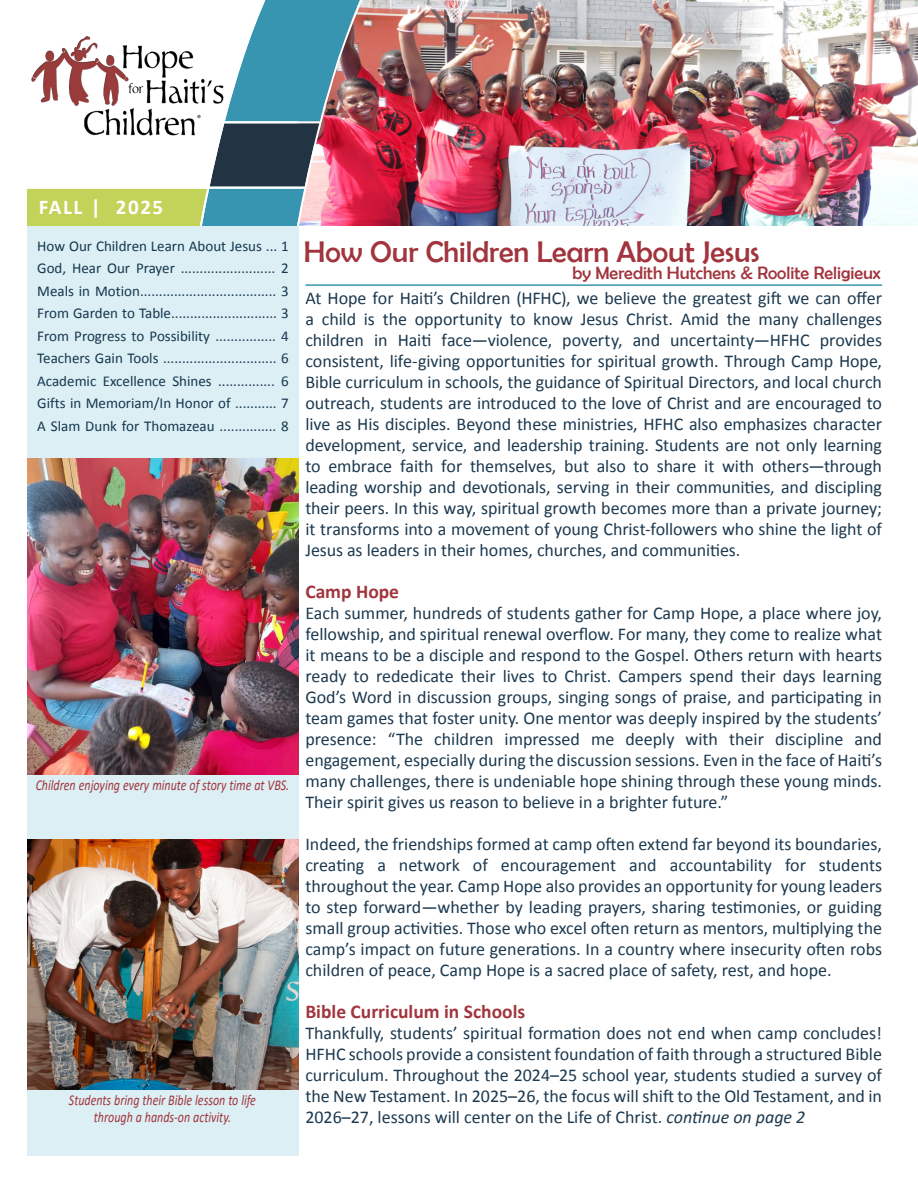
<style>
.page{position:relative;width:918px;height:1188px;background:#fff}
.page>*{position:absolute;margin:0;border:0;box-sizing:border-box;transform-origin:0 0}
.t1{font:30px "Berlin Sans FB";color:#a1343d}
.t2{font:700 21px "Calibri";letter-spacing:.075em;color:#fff}
.t3{font:700 19.5px "Calibri";color:#a1353d}
.t4{font:18px/21px "Calibri";color:#1c394f;text-align:justify}
.t5{font:18px "Berlin Sans FB";color:#a1343d}
.sidebar{font:15px/22.5px "Calibri";color:#16374e;text-align:justify}
.Text{font:15px "Calibri";color:#16374e}
.sidebar-2{font:italic 15px "Calibri";color:#a1343d;scale:.8 1}
.s1{font-style:italic}
</style>
<div class="page">
<div style="left:27px;top:224px;width:271px;height:931px;background:#dceff4"></div>
<img style="left:369px;top:0;width:549px;height:225px">
<svg style="left:27px;top:0;width:342px;height:225px;background:#879491"></svg>
<hr style="left:305px;top:284px;width:577px;height:2px;background:#3996b3">
<img style="left:27px;top:0;width:205px;height:174px">
<img style="left:27px;top:459px;width:271px;height:316px">
<img style="left:27px;top:840px;width:271px;height:250px">
<p class="t2" style="left:39px;top:194px;width:126px">FALL | 2025</p>
<p class="sidebar" style="left:37px;top:235px;width:253px">How Our Children Learn About Jesus ... 1<br>God, Hear Our Prayer ......................... 2<br>Meals in Motion.................................... 3<br>From Garden to Table............................ 3<br>From Progress to Possibility ................ 4</p>
<p class="Text" style="left:37px;top:349px;width:253px">Teachers Gain Tools .............................. 6</p>
<p class="Text" style="left:37px;top:371px;width:253px">Academic Excellence Shines ............... 6</p>
<p class="Text" style="left:37px;top:394px;width:253px">Gifts in Memoriam/In Honor of ........... 7</p>
<p class="sidebar" style="left:37px;top:415px;width:253px">A Slam Dunk for Thomazeau ............... 8</p>
<p class="sidebar-2" style="left:36px;top:775px;width:319px">Children enjoying every minute of story time at VBS.</p>
<p class="sidebar-2" style="left:69px;top:1090px;width:235px">Students bring their Bible lesson to life</p>
<p class="sidebar-2" style="left:94px;top:1107px;width:173px">through a hands-on activity.</p>
<p class="t1" style="left:304px;top:235px;width:457px">How Our Children Learn About Jesus</p>
<p class="t4" style="left:305px;top:288px;width:578px">At Hope for Haiti’s Children (HFHC), we believe the greatest gift we can offer a child is the opportunity to know Jesus Christ. Amid the many challenges children in Haiti face—violence, poverty, and uncertainty—HFHC provides consistent, life-giving opportunities for spiritual growth. Through Camp Hope, Bible curriculum in schools, the guidance of Spiritual Directors, and local church outreach, students are introduced to the love of Christ and are encouraged to live as His disciples. Beyond these ministries, HFHC also emphasizes character development, service, and leadership training. Students are not only learning to embrace faith for themselves, but also to share it with others—through leading worship and devotionals, serving in their communities, and discipling their peers. In this way, spiritual growth becomes more than a private journey; it transforms into a movement of young Christ-followers who shine the light of Jesus as leaders in their homes, churches, and communities.</p>
<p class="t3" style="left:305px;top:580px;width:95px">Camp Hope</p>
<p class="t4" style="left:305px;top:603px;width:578px">Each summer, hundreds of students gather for Camp Hope, a place where joy, fellowship, and spiritual renewal overflow. For many, they come to realize what it means to be a disciple and respond to the Gospel. Others return with hearts ready to rededicate their lives to Christ. Campers spend their days learning God’s Word in discussion groups, singing songs of praise, and participating in team games that foster unity. One mentor was deeply inspired by the students’ presence: “The children impressed me deeply with their discipline and engagement, especially during the discussion sessions. Even in the face of Haiti’s many challenges, there is undeniable hope shining through these young minds.<br>Their spirit gives us reason to believe in a brighter future.”</p>
<p class="t4" style="left:305px;top:834px;width:578px">Indeed, the friendships formed at camp often extend far beyond its boundaries, creating a network of encouragement and accountability for students throughout the year. Camp Hope also provides an opportunity for young leaders to step forward—whether by leading prayers, sharing testimonies, or guiding small group activities. Those who excel often return as mentors, multiplying the camp’s impact on future generations. In a country where insecurity often robs children of peace, Camp Hope is a sacred place of safety, rest, and hope.</p>
<p class="t3" style="left:305px;top:1000px;width:221px">Bible Curriculum in Schools</p>
<p class="t4" style="left:305px;top:1023px;width:578px">Thankfully, students’ spiritual formation does not end when camp concludes!<br>HFHC schools provide a consistent foundation of faith through a structured Bible curriculum. Throughout the 2024–25 school year, students studied a survey of the New Testament. In 2025–26, the focus will shift to the Old Testament, and in 2026–27, lessons will center on the Life of Christ. <span class="s1">continue on page 2</span></p>
<p class="t5" style="left:572px;top:263px;width:310px">by Meredith Hutchens &amp; Roolite Religieux</p>
</div>
